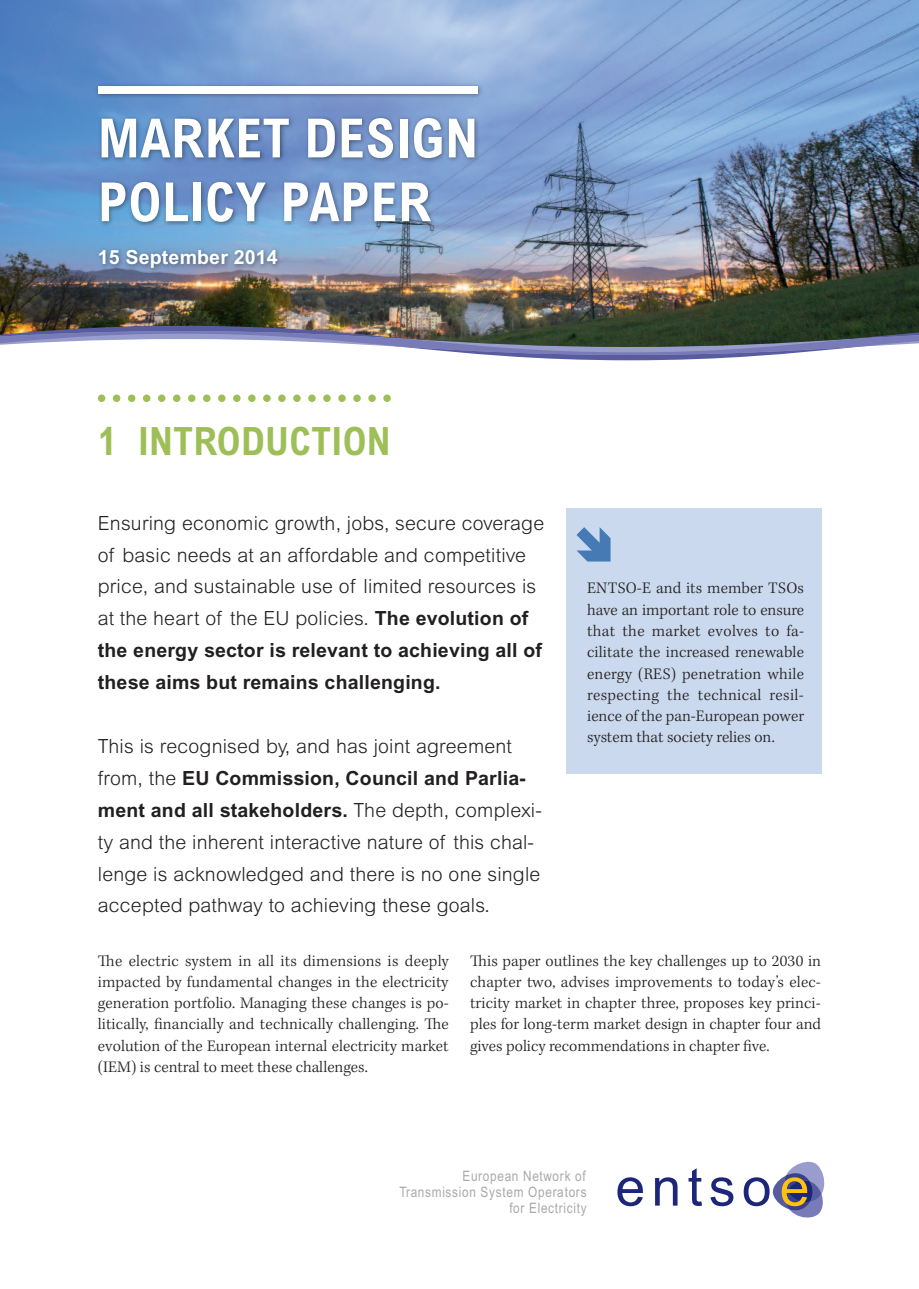
<style>
.page{position:relative;width:919px;height:1289px;background:#fff}
.page>*{position:absolute;margin:0;border:0;box-sizing:border-box;transform-origin:0 0}
.t1{font:700 condensed 54px/63.8px "Arial MT Std";letter-spacing:.01em;color:#fff}
.t2{font:700 condensed 39px "Arial MT Std";letter-spacing:.01em;color:#9ebf57}
.t3{font:300 19.5px/32px "Arial MT Std";letter-spacing:.01em;color:#231f20}
.t4{font:700 19.5px "Arial MT Std";letter-spacing:.01em;color:#fff}
.t5{font:300 16.5px/21.3px "Kepler Std";color:#231f20;text-align:justify}
.t6{font:14.4px/15.9px "Arial Narrow MT Std";letter-spacing:.05em;color:#a8a9ad;text-align:right}
.s1{font-weight:700}
</style>
<div class="page">
<img style="left:0;top:0;width:918px;height:326px">
<svg style="left:0;top:326px;width:918px;height:34px"></svg>
<svg style="left:617px;top:1177px;width:26px;height:29px"></svg>
<svg style="left:655px;top:1177px;width:22px;height:28px"></svg>
<svg style="left:688px;top:1168px;width:14px;height:37px"></svg>
<svg style="left:710px;top:1177px;width:23px;height:29px"></svg>
<svg style="left:743px;top:1161px;width:82px;height:57px"></svg>
<img style="left:95px;top:83px;width:388px;height:190px">
<div style="left:98px;top:86px;width:379px;height:8px;background:#fff"></div>
<div style="left:98px;top:394px;width:7px;height:8px;background:#9ebf57;border-radius:50%"></div>
<div style="left:113px;top:394px;width:7px;height:8px;background:#9ebf57;border-radius:50%"></div>
<div style="left:128px;top:394px;width:7px;height:8px;background:#9ebf57;border-radius:50%"></div>
<div style="left:143px;top:394px;width:7px;height:8px;background:#9ebf57;border-radius:50%"></div>
<div style="left:158px;top:394px;width:7px;height:8px;background:#9ebf57;border-radius:50%"></div>
<div style="left:173px;top:394px;width:7px;height:8px;background:#9ebf57;border-radius:50%"></div>
<div style="left:188px;top:394px;width:7px;height:8px;background:#9ebf57;border-radius:50%"></div>
<div style="left:203px;top:394px;width:7px;height:8px;background:#9ebf57;border-radius:50%"></div>
<div style="left:218px;top:394px;width:7px;height:8px;background:#9ebf57;border-radius:50%"></div>
<div style="left:233px;top:394px;width:7px;height:8px;background:#9ebf57;border-radius:50%"></div>
<div style="left:248px;top:394px;width:7px;height:8px;background:#9ebf57;border-radius:50%"></div>
<div style="left:263px;top:394px;width:7px;height:8px;background:#9ebf57;border-radius:50%"></div>
<div style="left:278px;top:394px;width:7px;height:8px;background:#9ebf57;border-radius:50%"></div>
<div style="left:293px;top:394px;width:8px;height:8px;background:#9ebf57;border-radius:50%"></div>
<div style="left:308px;top:394px;width:8px;height:8px;background:#9ebf57;border-radius:50%"></div>
<div style="left:323px;top:394px;width:8px;height:8px;background:#9ebf57;border-radius:50%"></div>
<div style="left:338px;top:394px;width:8px;height:8px;background:#9ebf57;border-radius:50%"></div>
<div style="left:353px;top:394px;width:8px;height:8px;background:#9ebf57;border-radius:50%"></div>
<div style="left:368px;top:394px;width:8px;height:8px;background:#9ebf57;border-radius:50%"></div>
<div style="left:383px;top:394px;width:8px;height:8px;background:#9ebf57;border-radius:50%"></div>
<div style="left:566px;top:508px;width:255px;height:266px;background:#cad9ed"></div>
<svg style="left:576px;top:527px;width:34px;height:34px"></svg>
<h1 class="t1" style="left:98px;top:106px;width:382px">MARKET DESIGN<br>POLICY PAPER</h1>
<p class="t4" style="left:98px;top:245px;width:181px">15 September 2014</p>
<h2 class="t2" style="left:98px;top:419px;width:294px">1 INTRODUCTION</h2>
<p class="t3" style="left:98px;top:507px;width:448px">Ensuring economic growth, jobs, secure coverage of basic needs at an affordable and competitive price, and sustainable use of limited resources is at the heart of the EU policies. <span class="s1">The evolution of the energy sector is relevant to achieving all of these aims but remains challenging.</span></p>
<p class="t5" style="left:587px;top:578px;width:218px">ENTSO-E and its member TSOs have an important role to ensure that the market evolves to fa&shy;cilitate the increased renewable energy (RES) penetration while respecting the technical resil&shy;ience of the pan-European power system that society relies on.</p>
<p class="t3" style="left:98px;top:730px;width:445px">This is recognised by, and has joint agreement from, the <span class="s1">EU Commission, Council and Parlia&shy;ment and all stakeholders.</span> The depth, complexi&shy;ty and the inherent interactive nature of this chal&shy;lenge is acknowledged and there is no one single accepted pathway to achieving these goals.</p>
<p class="t5" style="left:98px;top:950px;width:352px">The electric system in all its dimensions is deeply impacted by fundamental changes in the electricity generation portfolio. Managing these changes is po&shy;litically, financially and technically challenging. The evolution of the European internal electricity market (IEM) is central to meet these challenges.</p>
<p class="t5" style="left:470px;top:950px;width:352px">This paper outlines the key challenges up to 2030 in chapter two, advises improvements to today’s elec&shy;tricity market in chapter three, proposes key princi&shy;ples for long-term market design in chapter four and gives policy recommendations in chapter five.</p>
<p class="t6" style="left:399px;top:1167px;width:189px">European Network of<br>Transmission System Operators for Electricity</p>
</div>
